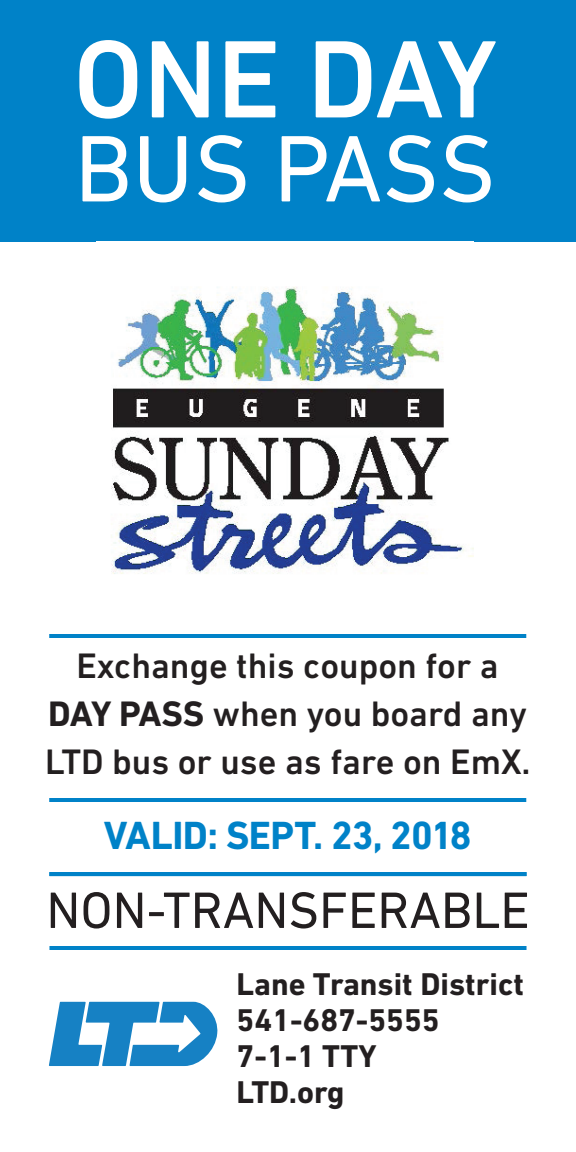
<style>
.page{position:relative;width:576px;height:1152px;background:#fff}
.page>*{position:absolute;margin:0;border:0;box-sizing:border-box;transform-origin:0 0}
.t1{font:500 112px "DIN Next LT Pro";letter-spacing:-.01em;color:#fff}
.t2{font:96px "DIN Next LT Pro";color:#fff}
.t3{font:52px "DIN Next LT Pro";color:#231f20}
.t4{font:700 40px "DIN Next LT Pro";letter-spacing:-.015em;color:#0082c8}
.t5{font:500 36px/48px "DIN Next LT Pro";color:#231f20;text-align:center}
.t6{font:700 32px/36px "DIN Next LT Pro";color:#231f20}
.s1{font-weight:700}
</style>
<div class="page">
<hr style="left:50px;top:872px;width:477px;height:4px;background:#379dd3">
<hr style="left:49px;top:946px;width:478px;height:4px;background:#0082c8">
<div style="left:0;top:0;width:576px;height:242px;background:#0082c8"></div>
<hr style="left:49px;top:872px;width:477px;height:4px;background:#0082c8">
<hr style="left:49px;top:798px;width:477px;height:4px;background:#0082c8">
<hr style="left:49px;top:634px;width:477px;height:4px;background:#0082c8">
<svg style="left:49px;top:1002px;width:169px;height:64px"></svg>
<img style="left:111px;top:287px;width:363px;height:287px">
<h1 class="t1" style="left:73px;top:14px;width:425px">ONE DAY</h1>
<h2 class="t2" style="left:74px;top:113px;width:423px">BUS PASS</h2>
<p class="t5" style="left:45px;top:641px;width:487px">Exchange this coupon for a<br><span class="s1">DAY PASS</span> when you board any<br>LTD bus or use as fare on EmX.</p>
<p class="t4" style="left:104px;top:812px;width:369px">VALID: SEPT. 23, 2018</p>
<h3 class="t3" style="left:46px;top:880px;width:485px">NON-TRANSFERABLE</h3>
<p class="t6" style="left:237px;top:966px;width:289px">Lane Transit District<br>541-687-5555<br>7-1-1 TTY<br>LTD.org</p>
</div>
